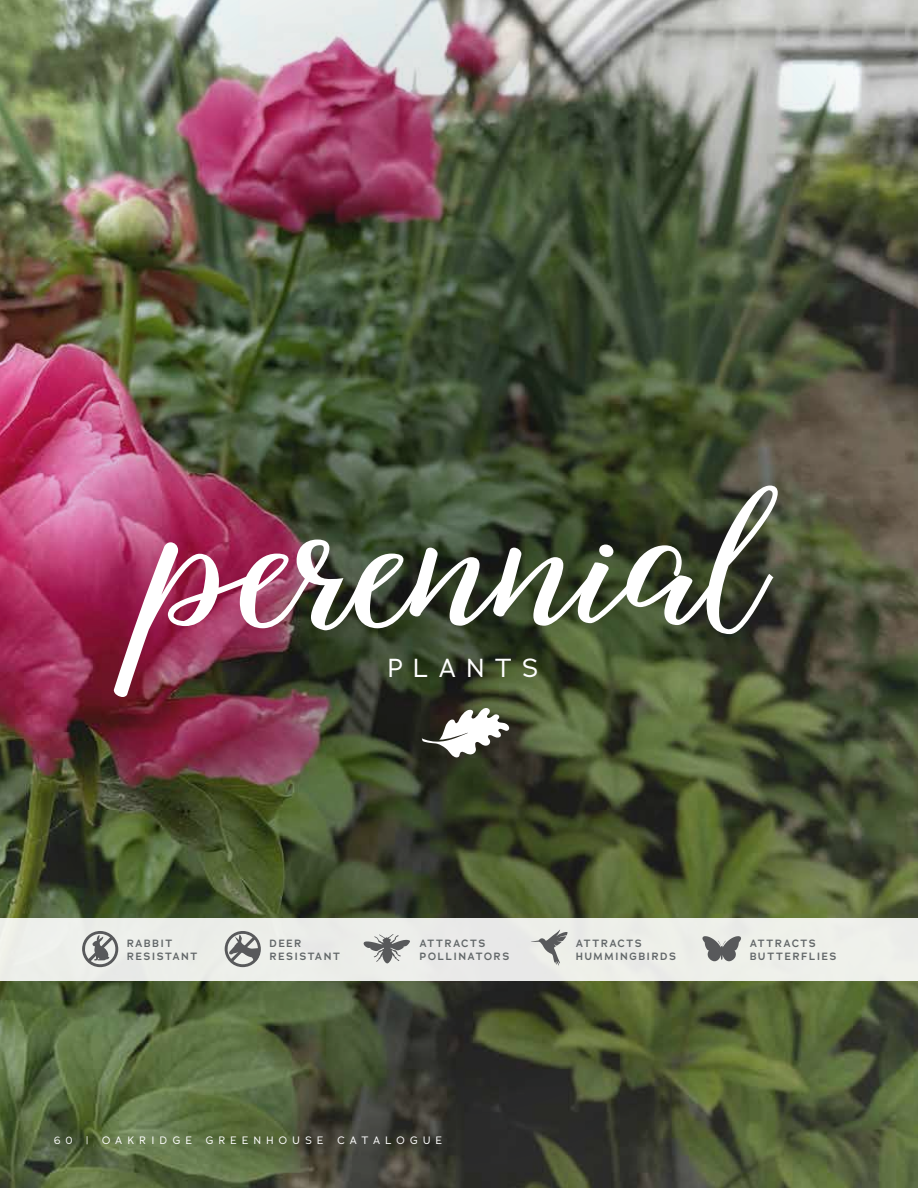
<style>
.page{position:relative;width:918px;height:1188px;background:#fff}
.page>*{position:absolute;margin:0;border:0;box-sizing:border-box;transform-origin:0 0}
.t1{font:171px "Nightcall Upright Bold";color:#fff}
.t2{font:25.5px "Adrianna";letter-spacing:.415em;color:#fff}
.t3{font:600 10.5px/12.6px "Adrianna";letter-spacing:.135em;color:#626769}
.t4{font:10.5px "Adrianna";letter-spacing:.515em;color:#fff}
</style>
<div class="page">
<img style="left:0;top:0;width:918px;height:1188px">
<svg style="left:422px;top:707px;width:87px;height:51px"></svg>
<div style="left:0;top:918px;width:918px;height:63px;background:#edeee9"></div>
<svg style="left:82px;top:931px;width:36px;height:36px"></svg>
<svg style="left:225px;top:931px;width:36px;height:36px"></svg>
<svg style="left:364px;top:934px;width:46px;height:29px"></svg>
<svg style="left:531px;top:930px;width:37px;height:36px"></svg>
<svg style="left:702px;top:936px;width:39px;height:25px"></svg>
<h1 class="t1" style="left:153px;top:466px;width:619px">perennial</h1>
<h2 class="t2" style="left:388px;top:652px;width:152px">PLANTS</h2>
<p class="t3" style="left:127px;top:937px;width:72px">RABBIT<br>RESISTANT</p>
<p class="t3" style="left:269px;top:937px;width:72px">DEER<br>RESISTANT</p>
<p class="t3" style="left:419px;top:937px;width:91px">ATTRACTS<br>POLLINATORS</p>
<p class="t3" style="left:576px;top:937px;width:102px">ATTRACTS<br>HUMMINGBIRDS</p>
<p class="t3" style="left:750px;top:937px;width:88px">ATTRACTS<br>BUTTERFLIES</p>
<p class="t4" style="left:54px;top:1133px;width:20px">6 0</p>
<p class="t4" style="left:86px;top:1133px;width:4px">|</p>
<p class="t4" style="left:102px;top:1133px;width:91px">OAKRIDGE</p>
<p class="t4" style="left:206px;top:1133px;width:119px">GREENHOUSE</p>
<p class="t4" style="left:337px;top:1133px;width:106px">CATALOGUE</p>
</div>
